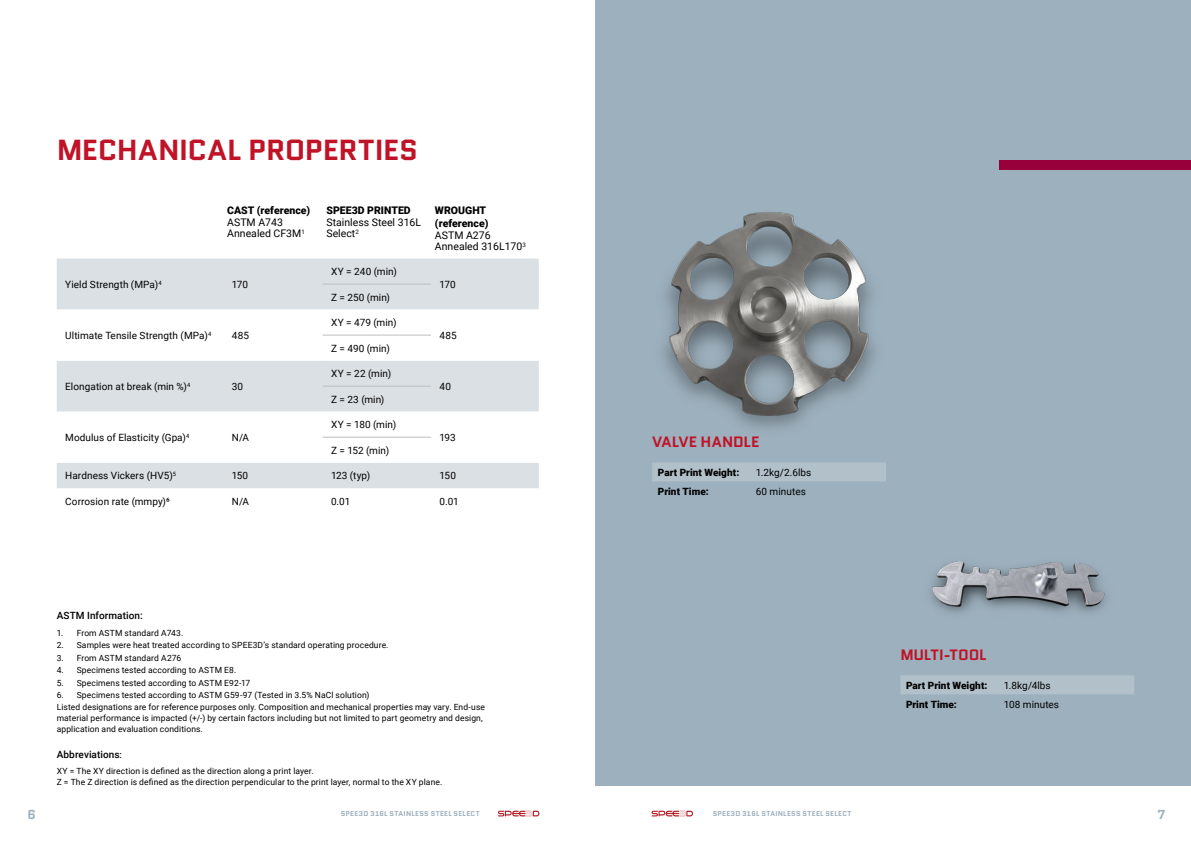
<style>
.page{position:relative;width:1191px;height:842px;background:#fff}
.page>*{position:absolute;margin:0;border:0;box-sizing:border-box;transform-origin:0 0}
.t1{font:700 29px "Quantico";letter-spacing:-.005em;color:#c01327}
.t2{font:700 15px "Quantico";letter-spacing:.015em;color:#c01327}
.t3{font:700 15px "Quantico";letter-spacing:-.015em;color:#c01327}
.t4{font:700 13px "Quantico";color:#9db0bd}
.t5{font:10.5px/11.5px "Roboto";color:#000}
.t6{font:900 10.5px/12.6px "Roboto";color:#000}
.t7{font:10px "Roboto";letter-spacing:.005em;color:#000}
.t8{font:900 10px "Roboto";letter-spacing:.005em;color:#000}
.t9{font:500 10px "Roboto";letter-spacing:.005em;color:#000}
.t10{font:8.5px/11px "Roboto";letter-spacing:.015em;color:#000}
.t11{font:700 7px "Quantico";letter-spacing:.045em;color:#9db0bd}
.s1{font-size:9px}
</style>
<div class="page">
<svg style="left:498px;top:811px;width:41px;height:5px"></svg>
<svg style="left:651px;top:811px;width:42px;height:5px"></svg>
<div style="left:595px;top:0;width:596px;height:785px;background:#9db0bd"></div>
<div style="left:999px;top:160px;width:192px;height:10px;background:#98003b"></div>
<div style="left:57px;top:259px;width:482px;height:229px;background:#dbe0e4"></div>
<svg style="left:57px;top:310px;width:482px;height:25px"></svg>
<svg style="left:57px;top:335px;width:482px;height:128px"></svg>
<hr style="left:322px;top:284px;width:109px;height:1px;background:#bcbec0">
<hr style="left:322px;top:335px;width:109px;height:1px;background:#bcbec0">
<hr style="left:322px;top:437px;width:109px;height:1px;background:#bcbec0">
<hr style="left:322px;top:386px;width:109px;height:1px;background:#bcbec0">
<img style="left:930px;top:561px;width:177px;height:52px">
<div style="left:652px;top:462px;width:234px;height:19px;background:#b2c0ca"></div>
<div style="left:900px;top:675px;width:234px;height:19px;background:#b2c0ca"></div>
<img style="left:663px;top:212px;width:212px;height:216px">
<h1 class="t1" style="left:57px;top:129px;width:363px">MECHANICAL PROPERTIES</h1>
<p class="t6" style="left:227px;top:204px;width:84px">CAST (reference)</p>
<p class="t5" style="left:227px;top:216px;width:79px">ASTM A743<br>Annealed CF3M<sup>1</sup></p>
<p class="t6" style="left:326px;top:204px;width:86px">SPEE3D PRINTED</p>
<p class="t5" style="left:326px;top:216px;width:96px">Stainless Steel 316L<br>Select<sup>2</sup></p>
<p class="t6" style="left:435px;top:204px;width:55px">WROUGHT (reference)</p>
<p class="t5" style="left:435px;top:229px;width:92px">ASTM A276<br>Annealed 316L170<sup>3</sup></p>
<p class="t7" style="left:331px;top:265px;width:67px">XY = 240 (min)</p>
<p class="t7" style="left:65px;top:277px;width:98px">Yield Strength (MPa)<sup>4</sup></p>
<p class="t7" style="left:232px;top:277px;width:18px">170</p>
<p class="t7" style="left:439px;top:277px;width:18px">170</p>
<p class="t7" style="left:331px;top:290px;width:60px">Z = 250 (min)</p>
<p class="t7" style="left:331px;top:316px;width:67px">XY = 479 (min)</p>
<p class="t7" style="left:65px;top:328px;width:148px">Ultimate Tensile Strength (MPa)<sup>4</sup></p>
<p class="t7" style="left:232px;top:328px;width:19px">485</p>
<p class="t7" style="left:439px;top:328px;width:19px">485</p>
<p class="t7" style="left:331px;top:341px;width:60px">Z = 490 (min)</p>
<p class="t7" style="left:331px;top:367px;width:62px">XY = 22 (min)</p>
<p class="t7" style="left:65px;top:379px;width:127px">Elongation at break (min %)<sup>4</sup></p>
<p class="t7" style="left:232px;top:379px;width:13px">30</p>
<p class="t7" style="left:439px;top:379px;width:13px">40</p>
<p class="t7" style="left:331px;top:392px;width:55px">Z = 23 (min)</p>
<p class="t7" style="left:331px;top:418px;width:67px">XY = 180 (min)</p>
<p class="t7" style="left:65px;top:430px;width:126px">Modulus of Elasticity (Gpa)<sup>4</sup></p>
<p class="t7" style="left:232px;top:430px;width:19px">N/A</p>
<p class="t7" style="left:439px;top:430px;width:18px">193</p>
<p class="t7" style="left:331px;top:443px;width:60px">Z = 152 (min)</p>
<p class="t7" style="left:65px;top:469px;width:112px">Hardness Vickers (HV5)<sup>5</sup></p>
<p class="t7" style="left:232px;top:469px;width:18px">150</p>
<p class="t7" style="left:331px;top:469px;width:41px">123 (typ)</p>
<p class="t7" style="left:439px;top:469px;width:18px">150</p>
<p class="t7" style="left:65px;top:494px;width:106px">Corrosion rate (mmpy)6</p>
<p class="t7" style="left:232px;top:494px;width:19px">N/A</p>
<p class="t7" style="left:331px;top:494px;width:21px">0.01</p>
<p class="t7" style="left:439px;top:494px;width:21px">0.01</p>
<p class="t9" style="left:57px;top:609px;width:87px">ASTM Information:</p>
<p class="t10" style="left:57px;top:627px;width:128px">1. From ASTM standard A743.</p>
<p class="t10" style="left:57px;top:639px;width:333px">2. Samples were heat treated according to SPEE3D’s standard operating procedure.</p>
<p class="t10" style="left:57px;top:652px;width:126px">3. From ASTM standard A276</p>
<p class="t10" style="left:57px;top:664px;width:181px">4. Specimens tested according to ASTM E8.</p>
<p class="t10" style="left:57px;top:677px;width:195px">5. Specimens tested according to ASTM E92-17</p>
<p class="t10" style="left:57px;top:688px;width:430px;line-height:12.4px">6. Specimens tested according to ASTM G59-97 (Tested in 3.5% NaCl solution)<br>Listed designations are for reference purposes only. Composition and mechanical properties may vary. End-use</p>
<p class="t10" style="left:57px;top:713px;width:427px">material performance is impacted (+/-) by certain factors including but not limited to part geometry and design, application and evaluation conditions.</p>
<p class="t9" style="left:57px;top:747px;width:67px">Abbreviations<span class="s1">:</span></p>
<p class="t10" style="left:57px;top:765px;width:387px">XY = The XY direction is defined as the direction along a print layer.<br>Z = The Z direction is defined as the direction perpendicular to the print layer, normal to the XY plane.</p>
<h2 class="t2" style="left:652px;top:431px;width:109px">VALVE HANDLE</h2>
<p class="t8" style="left:658px;top:465px;width:83px">Part Print Weight:</p>
<p class="t7" style="left:755px;top:465px;width:57px">1.2kg/2.6lbs</p>
<p class="t8" style="left:658px;top:484px;width:52px">Print Time:</p>
<p class="t7" style="left:755px;top:484px;width:52px">60 minutes</p>
<h2 class="t3" style="left:900px;top:644px;width:88px">MULTI-TOOL</h2>
<p class="t8" style="left:906px;top:678px;width:83px">Part Print Weight:</p>
<p class="t7" style="left:1003px;top:678px;width:48px">1.8kg/4lbs</p>
<p class="t8" style="left:906px;top:697px;width:52px">Print Time:</p>
<p class="t7" style="left:1003px;top:697px;width:57px">108 minutes</p>
<h3 class="t4" style="left:28px;top:805px;width:10px">6</h3>
<p class="t11" style="left:341px;top:809px;width:140px">SPEE3D 316L STAINLESS STEEL SELECT</p>
<p class="t11" style="left:712px;top:809px;width:140px">SPEE3D 316L STAINLESS STEEL SELECT</p>
<h3 class="t4" style="left:1157px;top:805px;width:10px">7</h3>
</div>
